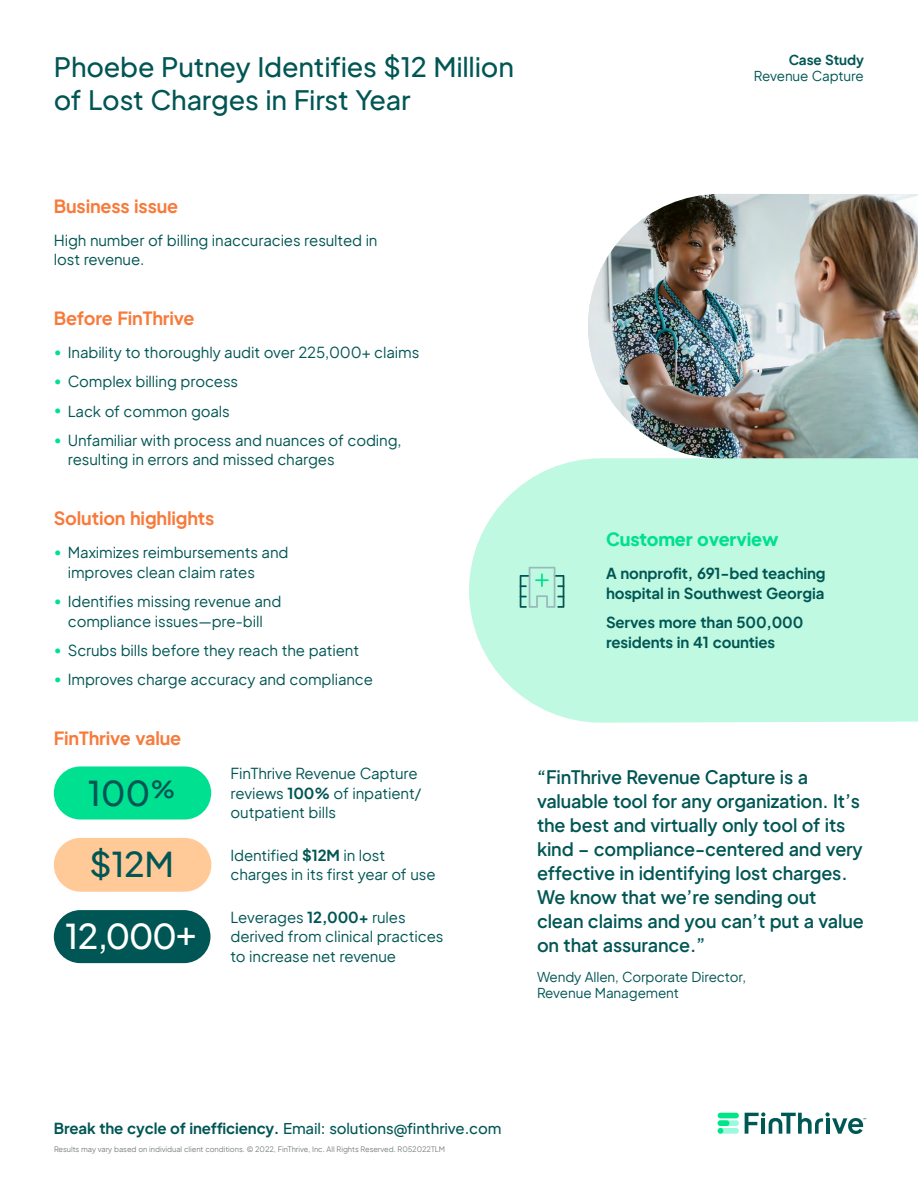
<style>
.page{position:relative;width:918px;height:1188px;background:#fff}
.page>*{position:absolute;margin:0;border:0;box-sizing:border-box;transform-origin:0 0}
.t1{font:500 34.5px/71.8px "Plus Jakarta Sans";letter-spacing:-.01em;color:#005654}
.t2{font:500 34.5px "Plus Jakarta Sans";color:#fff}
.t3{font:500 27px/33.8px "Plus Jakarta Sans";letter-spacing:-.01em;color:#005654}
.t4{font:600 18px/24px "Plus Jakarta Sans";letter-spacing:-.01em;color:#005654}
.t5{font:700 18px "Plus Jakarta Sans";letter-spacing:-.01em;color:#f87a3a}
.t6{font:800 18px "Plus Jakarta Sans";letter-spacing:-.01em;color:#00e091}
.t7{font:15px/19.5px "Plus Jakarta Sans";letter-spacing:-.01em;color:#005654}
.t8{font:700 15px/19.5px "Plus Jakarta Sans";letter-spacing:-.01em;color:#005654}
.t9{font:500 15px "Plus Jakarta Sans";letter-spacing:-.01em;color:#005654}
.t10{font:13.5px/16.5px "Plus Jakarta Sans";letter-spacing:-.01em;color:#005654}
.t11{font:700 13.5px "Plus Jakarta Sans";letter-spacing:-.01em;color:#005654}
.t12{font:7.5px "Plus Jakarta Sans";letter-spacing:-.01em;color:#7d8282}
.s1{color:#00e091}
.s2{font-weight:700}
</style>
<div class="page">
<svg style="left:469px;top:458px;width:449px;height:265px;fill:#c0f9e1"></svg>
<img style="left:588px;top:194px;width:330px;height:264px">
<div style="left:54px;top:766px;width:157px;height:54px;background:#00e091;border-radius:27px"></div>
<div style="left:54px;top:838px;width:157px;height:54px;background:#ffca98;border-radius:27px"></div>
<div style="left:54px;top:910px;width:157px;height:53px;background:#005654;border-radius:27px"></div>
<svg style="left:520px;top:567px;width:44px;height:41px"></svg>
<div style="left:718px;top:1128px;width:21px;height:6px;background:#9bf9dd;border-radius:3px"></div>
<div style="left:718px;top:1120px;width:21px;height:6px;background:#9bf9dd;border-radius:3px"></div>
<div style="left:718px;top:1120px;width:11px;height:6px;background:#00e48a;border-radius:3px"></div>
<div style="left:718px;top:1113px;width:21px;height:5px;background:#00e48a;border-radius:3px"></div>
<svg style="left:718px;top:1128px;width:5px;height:6px"></svg>
<svg style="left:745px;top:1112px;width:121px;height:22px"></svg>
<h2 class="t3" style="left:54px;top:47px;width:462px">Phoebe Putney Identifies $12 Million of Lost Charges in First Year</h2>
<p class="t11" style="left:789px;top:48px;width:77px">Case Study</p>
<p class="t10" style="left:754px;top:67px;width:112px">Revenue Capture</p>
<p class="t5" style="left:54px;top:190px;width:126px">Business issue</p>
<p class="t7" style="left:54px;top:229px;width:325px">High number of billing inaccuracies resulted in lost revenue.</p>
<p class="t5" style="left:54px;top:302px;width:142px">Before FinThrive</p>
<p class="t7" style="left:54px;top:341px;width:367px"><span class="s1">•</span> Inability to thoroughly audit over 225,000+ claims</p>
<p class="t7" style="left:54px;top:370px;width:186px"><span class="s1">•</span> Complex billing process</p>
<p class="t7" style="left:54px;top:400px;width:178px"><span class="s1">•</span> Lack of common goals</p>
<p class="t7" style="left:68px;top:429px;width:335px;text-indent:-14px"><span class="s1">•</span> Unfamiliar with process and nuances of coding, resulting in errors and missed charges</p>
<p class="t5" style="left:54px;top:503px;width:162px">Solution highlights</p>
<p class="t7" style="left:68px;top:541px;width:222px;text-indent:-14px"><span class="s1">•</span> Maximizes reimbursements and improves clean claim rates</p>
<p class="t7" style="left:54px;top:590px;width:229px;text-align:center"><span class="s1">•</span> Identifies missing revenue and compliance issues—pre-bill</p>
<p class="t7" style="left:54px;top:639px;width:307px"><span class="s1">•</span> Scrubs bills before they reach the patient</p>
<p class="t7" style="left:54px;top:668px;width:321px"><span class="s1">•</span> Improves charge accuracy and compliance</p>
<p class="t5" style="left:54px;top:722px;width:129px">FinThrive value</p>
<h1 class="t1" style="left:88px;top:753px;width:89px">100% $12M</h1>
<h1 class="t2" style="left:65px;top:907px;width:133px">12,000+</h1>
<p class="t7" style="left:231px;top:762px;width:192px">FinThrive Revenue Capture reviews <span class="s2">100%</span> of inpatient/ outpatient bills</p>
<p class="t7" style="left:230px;top:844px;width:207px">Identified <span class="s2">$12M</span> in lost charges in its first year of use</p>
<p class="t7" style="left:230px;top:906px;width:215px">Leverages <span class="s2">12,000+</span> rules derived from clinical practices to increase net revenue</p>
<p class="t6" style="left:606px;top:523px;width:174px">Customer overview</p>
<p class="t8" style="left:606px;top:562px;width:221px">A nonprofit, 691-bed teaching hospital in Southwest Georgia</p>
<p class="t8" style="left:606px;top:611px;width:199px">Serves more than 500,000 residents in 41 counties</p>
<p class="t4" style="left:537px;top:763px;width:328px">“FinThrive Revenue Capture is a valuable tool for any organization. It’s the best and virtually only tool of its kind – compliance-centered and very effective in identifying lost charges.<br>We know that we’re sending out clean claims and you can’t put a value on that assurance.”</p>
<p class="t10" style="left:537px;top:967px;width:211px">Wendy Allen, Corporate Director,<br>Revenue Management</p>
<p class="t9" style="left:54px;top:1116px;width:449px"><span class="s2">Break the cycle of inefficiency.</span> Email: solutions@finthrive.com</p>
<p class="t12" style="left:54px;top:1143px;width:393px">Results may vary based on individual client conditions. © 2022, FinThrive, Inc. All Rights Reserved. R052022TLM</p>
</div>
